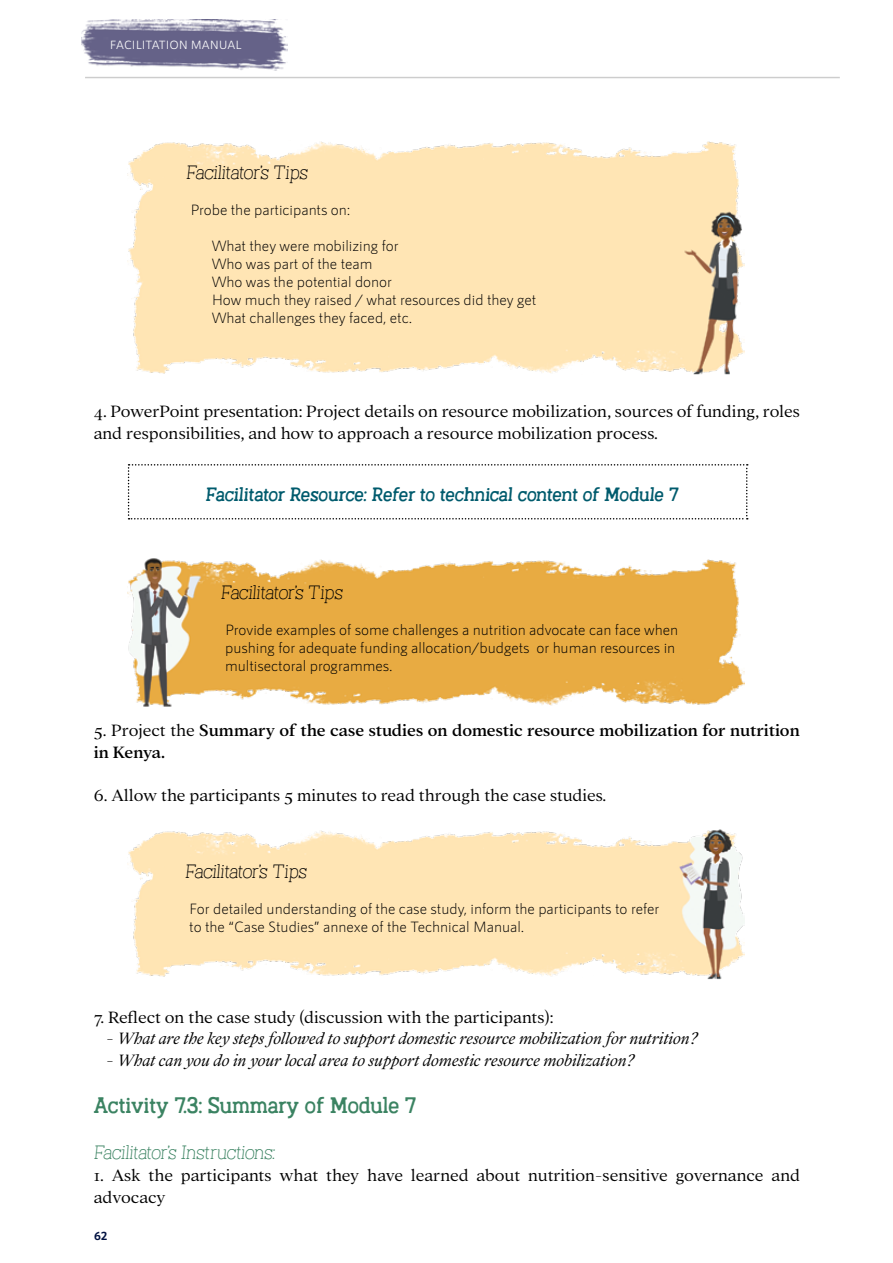
<style>
.page{position:relative;width:893px;height:1263px;background:#fff}
.page>*{position:absolute;margin:0;border:0;box-sizing:border-box;transform-origin:0 0}
.t1{font:21px "Austral Slab Blur";letter-spacing:-.005em;color:#3b8362}
.t2{font:300 18px/21.6px "Addington CF";color:#000}
.t3{font:italic 300 18px "Addington CF";color:#000}
.t4{font:500 18px/21.6px "Addington CF";color:#000}
.t5{font:18px "Austral Slab Blur";color:#005b6d}
.t6{font:100 18px "Austral Slab Rough";color:#000}
.t7{font:100 18px "Austral Slab Rough";color:#3b8362}
.t8{font:300 15px/18px "RNS Sanz";color:#000}
.t9{font:12px "RNS Sanz";color:#fff}
.t10{font:700 12px "RNS Sanz";color:#001141}
.s1{font-weight:300}
</style>
<div class="page">
<img style="left:82px;top:19px;width:205px;height:52px">
<hr style="left:85px;top:77px;width:755px;height:1px;background:#000">
<img style="left:128px;top:141px;width:616px;height:233px">
<svg style="left:128px;top:464px;width:620px;height:55px"></svg>
<img style="left:128px;top:558px;width:616px;height:149px">
<img style="left:128px;top:829px;width:616px;height:150px">
<p class="t9" style="left:110px;top:38px;width:133px">FACILITATION MANUAL</p>
<p class="t6" style="left:186px;top:159px;width:125px">Facilitator’s Tips</p>
<p class="t8" style="left:190px;top:201px;width:162px">Probe the participants on:</p>
<p class="t8" style="left:212px;top:237px;width:326px">What they were mobilizing for<br>Who was part of the team<br>Who was the potential donor<br>How much they raised / what resources did they get<br>What challenges they faced, etc.</p>
<p class="t2" style="left:94px;top:401px;width:708px">4. PowerPoint presentation: Project details on resource mobilization, sources of funding, roles and responsibilities, and how to approach a resource mobilization process.</p>
<p class="t5" style="left:206px;top:481px;width:476px">Facilitator Resource: Refer to technical content of Module 7</p>
<p class="t6" style="left:221px;top:578px;width:125px">Facilitator’s Tips</p>
<p class="t8" style="left:225px;top:620px;width:455px">Provide examples of some challenges a nutrition advocate can face when pushing for adequate funding allocation/budgets or human resources in multisectoral programmes.</p>
<p class="t4" style="left:94px;top:720px;width:708px"><span class="s1">5. Project the</span> Summary of the case studies on domestic resource mobilization for nutrition in Kenya.</p>
<p class="t2" style="left:94px;top:785px;width:514px">6. Allow the participants 5 minutes to read through the case studies.</p>
<p class="t6" style="left:185px;top:858px;width:125px">Facilitator’s Tips</p>
<p class="t8" style="left:189px;top:900px;width:472px">For detailed understanding of the case study, inform the participants to refer to the “Case Studies” annexe of the Technical Manual.</p>
<p class="t2" style="left:94px;top:1006px;width:461px">7. Reflect on the case study (discussion with the participants):</p>
<p class="t3" style="left:107px;top:1028px;width:592px">- What are the key steps followed to support domestic resource mobilization for nutrition?</p>
<p class="t3" style="left:107px;top:1050px;width:529px">- What can you do in your local area to support domestic resource mobilization?</p>
<h1 class="t1" style="left:94px;top:1089px;width:324px">Activity 7.3: Summary of Module 7</h1>
<p class="t7" style="left:94px;top:1139px;width:184px">Facilitator’s Instructions:</p>
<p class="t2" style="left:94px;top:1165px;width:708px">1. Ask the participants what they have learned about nutrition-sensitive governance and advocacy</p>
<p class="t10" style="left:94px;top:1229px;width:15px">62</p>
</div>
